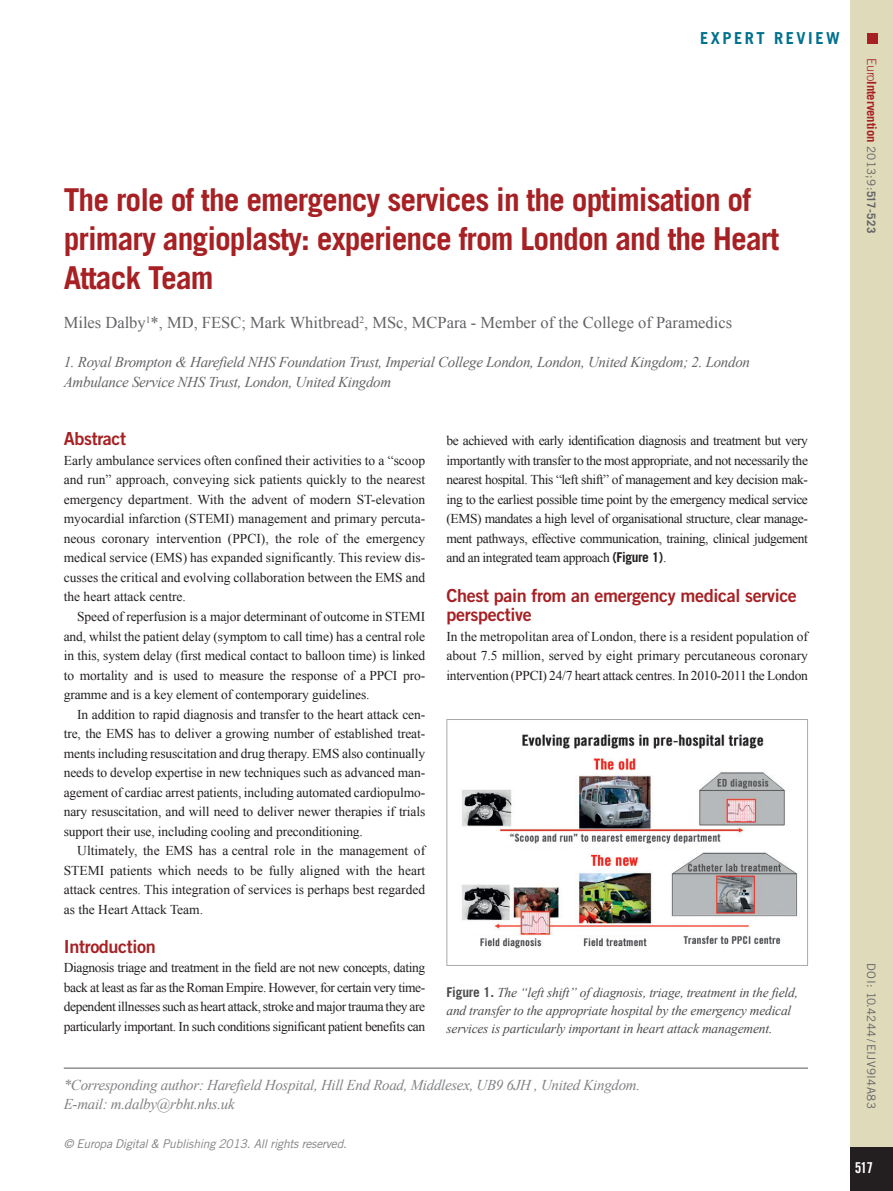
<style>
.page{position:relative;width:893px;height:1191px;background:#fff}
.page>*{position:absolute;margin:0;border:0;box-sizing:border-box;transform-origin:0 0}
.chapitre_titre{font:700 31.5px/39px "Trade Gothic LT Std";letter-spacing:-.03em;color:#a72023}
.intertitre1{font:18px/19.5px "Trade Gothic LT Std Bd 2";letter-spacing:-.02em;color:#a72023}
.chapitre_auteurs{font:16.5px "Times New Roman";color:#636366}
.chapitre_tetiere{font:700 16.5px "Trade Gothic LT Std";letter-spacing:.15em;color:#00718e}
.chapitre_address{font:italic 15px/19.5px "Times New Roman";letter-spacing:-.02em;color:#636366}
.corresponding_author{font:italic 15px/19.5px "Times New Roman";letter-spacing:-.02em;color:#808285}
.t1{font:15px "Trade Gothic LT Std Bd Cn 20";color:#fff}
.text_1er_paragraph{font:13.5px/19.5px "Times New Roman";letter-spacing:-.03em;color:#231f20;text-align:justify}
.text_paragraph{font:13.5px/19.5px "Times New Roman";letter-spacing:-.01em;color:#231f20;text-align:justify}
.figure_legende{font:italic 13.5px/18px "Times New Roman";letter-spacing:-.015em;color:#4b4c4d}
.t2{font:700 12.75px "Trade Gothic LT Std";letter-spacing:-.01em;color:#a72023}
.t3{font:italic 12px "Trade Gothic LT Std";letter-spacing:-.02em;color:#808285}
.t4{font:11.7px "Trade Gothic LT Std";letter-spacing:.03em;color:#636366}
.s1{font-weight:300}
.s2{font-weight:400;font-size:11.7px;color:#636366}
.s3{font-size:11.7px;color:#636366}
.s4{font-family:"Trade Gothic LT Std";font-weight:700}
.s5{font-family:"Trade Gothic LT Std";font-weight:700;font-style:normal}
</style>
<div class="page">
<div style="left:850px;top:0;width:43px;height:1191px;background:#dedaba"></div>
<div style="left:850px;top:1147px;width:43px;height:44px;background:#231f20"></div>
<div style="left:867px;top:34px;width:11px;height:10px;background:#a72023"></div>
<hr style="left:64px;top:1067px;width:744px;height:1px;background:#57585a">
<img style="left:462px;top:734px;width:336px;height:215px">
<div style="left:446px;top:719px;width:362px;height:246px;border:1px solid #a8a9ad"></div>
<p class="chapitre_tetiere" style="left:700px;top:28px;width:141px">EXPERT REVIEW</p>
<p class="chapitre_titre" style="left:64px;top:180px;width:717px">The role of the emergency services in the optimisation of primary angioplasty: experience from London and the Heart<br>Attack Team</p>
<p class="chapitre_auteurs" style="left:64px;top:312px;width:670px">Miles Dalby<sup>1</sup>*, MD, FESC; Mark Whitbread<sup>2</sup>, MSc, MCPara - Member of the College of Paramedics</p>
<p class="chapitre_address" style="left:64px;top:352px;width:688px">1. Royal Brompton &amp; Harefield NHS Foundation Trust, Imperial College London, London, United Kingdom; 2. London<br>Ambulance Service NHS Trust, London, United Kingdom</p>
<p class="t2" style="left:879px;top:58px;width:176px;rotate:90deg"><span class="s1">Euro</span>Intervention <span class="s2">2013;9:</span><span class="s3">517-523</span></p>
<p class="intertitre1" style="left:64px;top:429px;width:64px">Abstract</p>
<p class="text_1er_paragraph" style="left:64px;top:450px;width:363px">Early ambulance services often confined their activities to a “scoop and run” approach, conveying sick patients quickly to the nearest emergency department. With the advent of modern ST-elevation myocardial infarction (STEMI) management and primary percuta&shy;neous coronary intervention (PPCI), the role of the emergency medical service (EMS) has expanded significantly. This review dis&shy;cusses the critical and evolving collaboration between the EMS and the heart attack centre.</p>
<p class="text_paragraph" style="left:64px;top:606px;width:363px;text-indent:14px">Speed of reperfusion is a major determinant of outcome in STEMI and, whilst the patient delay (symptom to call time) has a central role in this, system delay (first medical contact to balloon time) is linked to mortality and is used to measure the response of a PPCI pro&shy;gramme and is a key element of contemporary guidelines.</p>
<p class="text_paragraph" style="left:64px;top:704px;width:363px;text-indent:14px">In addition to rapid diagnosis and transfer to the heart attack cen&shy;tre, the EMS has to deliver a growing number of established treat&shy;ments including resuscitation and drug therapy. EMS also continually needs to develop expertise in new techniques such as advanced man&shy;agement of cardiac arrest patients, including automated cardiopulmo&shy;nary resuscitation, and will need to deliver newer therapies if trials support their use, including cooling and preconditioning.</p>
<p class="text_paragraph" style="left:64px;top:840px;width:363px;text-indent:14px">Ultimately, the EMS has a central role in the management of STEMI patients which needs to be fully aligned with the heart attack centres. This integration of services is perhaps best regarded as the Heart Attack Team.</p>
<p class="intertitre1" style="left:64px;top:936px;width:94px">Introduction</p>
<p class="text_1er_paragraph" style="left:64px;top:957px;width:363px">Diagnosis triage and treatment in the field are not new concepts, dating back at least as far as the Roman Empire. However, for certain very time&shy;dependent illnesses such as heart attack, stroke and major trauma they are particularly important. In such conditions significant patient benefits can</p>
<p class="text_1er_paragraph" style="left:446px;top:431px;width:363px">be achieved with early identification diagnosis and treatment but very importantly with transfer to the most appropriate, and not necessarily the nearest hospital. This “left shift” of management and key decision mak&shy;ing to the earliest possible time point by the emergency medical service (EMS) mandates a high level of organisational structure, clear manage&shy;ment pathways, effective communication, training, clinical judgement and an integrated team approach <span class="s4">(Figure 1)</span>.</p>
<p class="intertitre1" style="left:446px;top:585px;width:352px">Chest pain from an emergency medical service perspective</p>
<p class="text_1er_paragraph" style="left:446px;top:626px;width:363px">In the metropolitan area of London, there is a resident population of about 7.5 million, served by eight primary percutaneous coronary intervention (PPCI) 24/7 heart attack centres. In 2010-2011 the London</p>
<p class="figure_legende" style="left:446px;top:982px;width:353px"><span class="s5">Figure 1.</span> The “left shift” of diagnosis, triage, treatment in the field, and transfer to the appropriate hospital by the emergency medical services is particularly important in heart attack management.</p>
<p class="corresponding_author" style="left:64px;top:1074px;width:578px">*Corresponding author: Harefield Hospital, Hill End Road, Middlesex, UB9 6JH , United Kingdom.<br>E-mail: m.dalby@rbht.nhs.uk</p>
<p class="t3" style="left:64px;top:1136px;width:285px">© Europa Digital &amp; Publishing 2013. All rights reserved.</p>
<p class="t4" style="left:878px;top:963px;width:147px;rotate:90deg">DOI: 10.4244/EIJV9I4A83</p>
<p class="t1" style="left:855px;top:1158px;width:20px">517</p>
</div>
